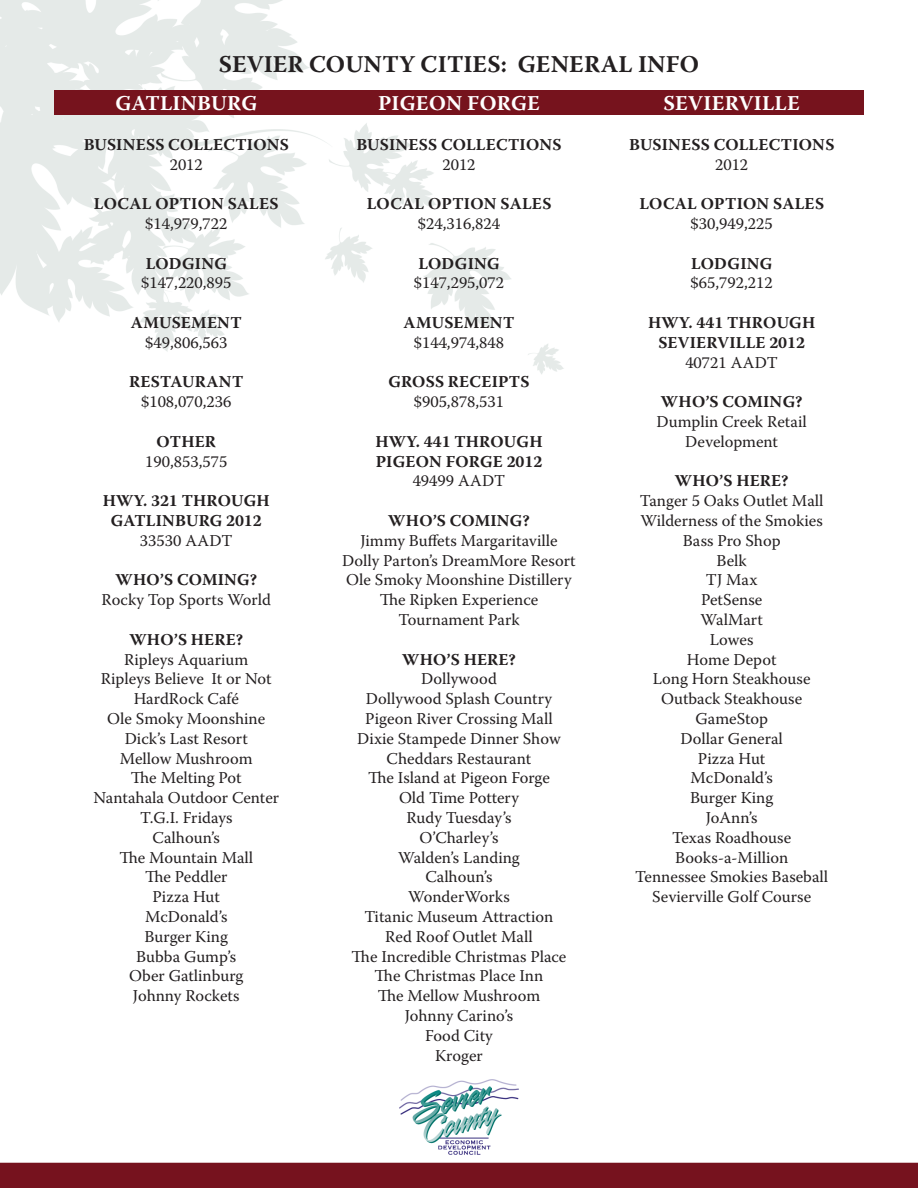
<style>
.page{position:relative;width:918px;height:1188px;background:#fff}
.page>*{position:absolute;margin:0;border:0;box-sizing:border-box;transform-origin:0 0}
.t1{font:700 24px "Warnock Pro";letter-spacing:.01em;color:#231f20}
.t2{font:700 21px "Warnock Pro";letter-spacing:.01em;color:#fff}
.t3{font:16.5px/19.8px "Warnock Pro";color:#231f20;text-align:center}
.t4{font:700 16.5px/19.8px "Warnock Pro";letter-spacing:.01em;color:#231f20;text-align:center}
</style>
<div class="page">
<img style="left:0;top:0;width:918px;height:1188px">
<div style="left:55px;top:90px;width:809px;height:25px;background:#76131d"></div>
<h1 class="t1" style="left:219px;top:49px;width:482px">SEVIER COUNTY CITIES: GENERAL INFO</h1>
<p class="t2" style="left:115px;top:91px;width:143px">GATLINBURG</p>
<p class="t4" style="left:84px;top:134px;width:207px">BUSINESS COLLECTIONS</p>
<p class="t3" style="left:170px;top:154px;width:35px">2012</p>
<p class="t4" style="left:94px;top:194px;width:186px">LOCAL OPTION SALES</p>
<p class="t3" style="left:145px;top:213px;width:84px">$14,979,722</p>
<p class="t4" style="left:146px;top:253px;width:82px">LODGING</p>
<p class="t3" style="left:141px;top:273px;width:92px">$147,220,895</p>
<p class="t4" style="left:131px;top:312px;width:112px">AMUSEMENT</p>
<p class="t3" style="left:145px;top:332px;width:84px">$49,806,563</p>
<p class="t4" style="left:129px;top:372px;width:116px">RESTAURANT</p>
<p class="t3" style="left:141px;top:392px;width:92px">$108,070,236</p>
<p class="t4" style="left:157px;top:431px;width:61px">OTHER</p>
<p class="t3" style="left:145px;top:451px;width:84px">190,853,575</p>
<p class="t4" style="left:103px;top:491px;width:169px">HWY. 321 THROUGH<br>GATLINBURG 2012</p>
<p class="t3" style="left:140px;top:530px;width:94px">33530 AADT</p>
<p class="t4" style="left:116px;top:570px;width:143px">WHO’S COMING?</p>
<p class="t3" style="left:102px;top:590px;width:171px">Rocky Top Sports World</p>
<p class="t4" style="left:129px;top:629px;width:115px">WHO’S HERE?</p>
<p class="t3" style="left:93px;top:649px;width:187px">Ripleys Aquarium<br>Ripleys Believe It or Not<br>HardRock Café<br>Ole Smoky Moonshine<br>Dick’s Last Resort<br>Mellow Mushroom<br>The Melting Pot<br>Nantahala Outdoor Center<br>T.G.I. Fridays<br>Calhoun’s<br>The Mountain Mall<br>The Peddler<br>Pizza Hut<br>McDonald’s<br>Burger King<br>Bubba Gump’s<br>Ober Gatlinburg<br>Johnny Rockets</p>
<p class="t2" style="left:664px;top:91px;width:138px">SEVIERVILLE</p>
<p class="t4" style="left:629px;top:134px;width:207px">BUSINESS COLLECTIONS</p>
<p class="t3" style="left:715px;top:154px;width:35px">2012</p>
<p class="t4" style="left:639px;top:194px;width:186px">LOCAL OPTION SALES</p>
<p class="t3" style="left:691px;top:213px;width:84px">$30,949,225</p>
<p class="t4" style="left:691px;top:253px;width:82px">LODGING</p>
<p class="t3" style="left:691px;top:273px;width:84px">$65,792,212</p>
<p class="t4" style="left:648px;top:312px;width:169px">HWY. 441 THROUGH<br>SEVIERVILLE 2012</p>
<p class="t3" style="left:685px;top:352px;width:94px">40721 AADT</p>
<p class="t4" style="left:661px;top:392px;width:143px">WHO’S COMING?</p>
<p class="t3" style="left:657px;top:411px;width:152px">Dumplin Creek Retail<br>Development</p>
<p class="t4" style="left:675px;top:471px;width:115px">WHO’S HERE?</p>
<p class="t3" style="left:635px;top:491px;width:195px">Tanger 5 Oaks Outlet Mall<br>Wilderness of the Smokies<br>Bass Pro Shop<br>Belk<br>TJ Max<br>PetSense<br>WalMart<br>Lowes<br>Home Depot<br>Long Horn Steakhouse<br>Outback Steakhouse<br>GameStop<br>Dollar General<br>Pizza Hut<br>McDonald’s<br>Burger King<br>JoAnn’s<br>Texas Roadhouse<br>Books-a-Million<br>Tennessee Smokies Baseball<br>Sevierville Golf Course</p>
<p class="t2" style="left:378px;top:91px;width:163px">PIGEON FORGE</p>
<p class="t4" style="left:356px;top:134px;width:207px">BUSINESS COLLECTIONS</p>
<p class="t3" style="left:442px;top:154px;width:35px">2012</p>
<p class="t4" style="left:367px;top:194px;width:186px">LOCAL OPTION SALES</p>
<p class="t3" style="left:418px;top:213px;width:84px">$24,316,824</p>
<p class="t4" style="left:419px;top:253px;width:82px">LODGING</p>
<p class="t3" style="left:414px;top:273px;width:92px">$147,295,072</p>
<p class="t4" style="left:404px;top:312px;width:112px">AMUSEMENT</p>
<p class="t3" style="left:414px;top:332px;width:92px">$144,974,848</p>
<p class="t4" style="left:388px;top:372px;width:143px">GROSS RECEIPTS</p>
<p class="t3" style="left:414px;top:392px;width:92px">$905,878,531</p>
<p class="t4" style="left:375px;top:431px;width:169px;text-align:left">HWY. 441 THROUGH<br>PIGEON FORGE 2012</p>
<p class="t3" style="left:413px;top:471px;width:94px">49499 AADT</p>
<p class="t4" style="left:388px;top:510px;width:143px">WHO’S COMING?</p>
<p class="t3" style="left:342px;top:530px;width:235px">Jimmy Buffets Margaritaville<br>Dolly Parton’s DreamMore Resort<br>Ole Smoky Moonshine Distillery<br>The Ripken Experience<br>Tournament Park</p>
<p class="t4" style="left:402px;top:649px;width:115px">WHO’S HERE?</p>
<p class="t3" style="left:352px;top:669px;width:216px">Dollywood<br>Dollywood Splash Country<br>Pigeon River Crossing Mall<br>Dixie Stampede Dinner Show<br>Cheddars Restaurant<br>The Island at Pigeon Forge<br>Old Time Pottery<br>Rudy Tuesday’s<br>O’Charley’s<br>Walden’s Landing<br>Calhoun’s<br>WonderWorks<br>Titanic Museum Attraction<br>Red Roof Outlet Mall<br>The Incredible Christmas Place<br>The Christmas Place Inn<br>The Mellow Mushroom<br>Johnny Carino’s<br>Food City<br>Kroger</p>
</div>
